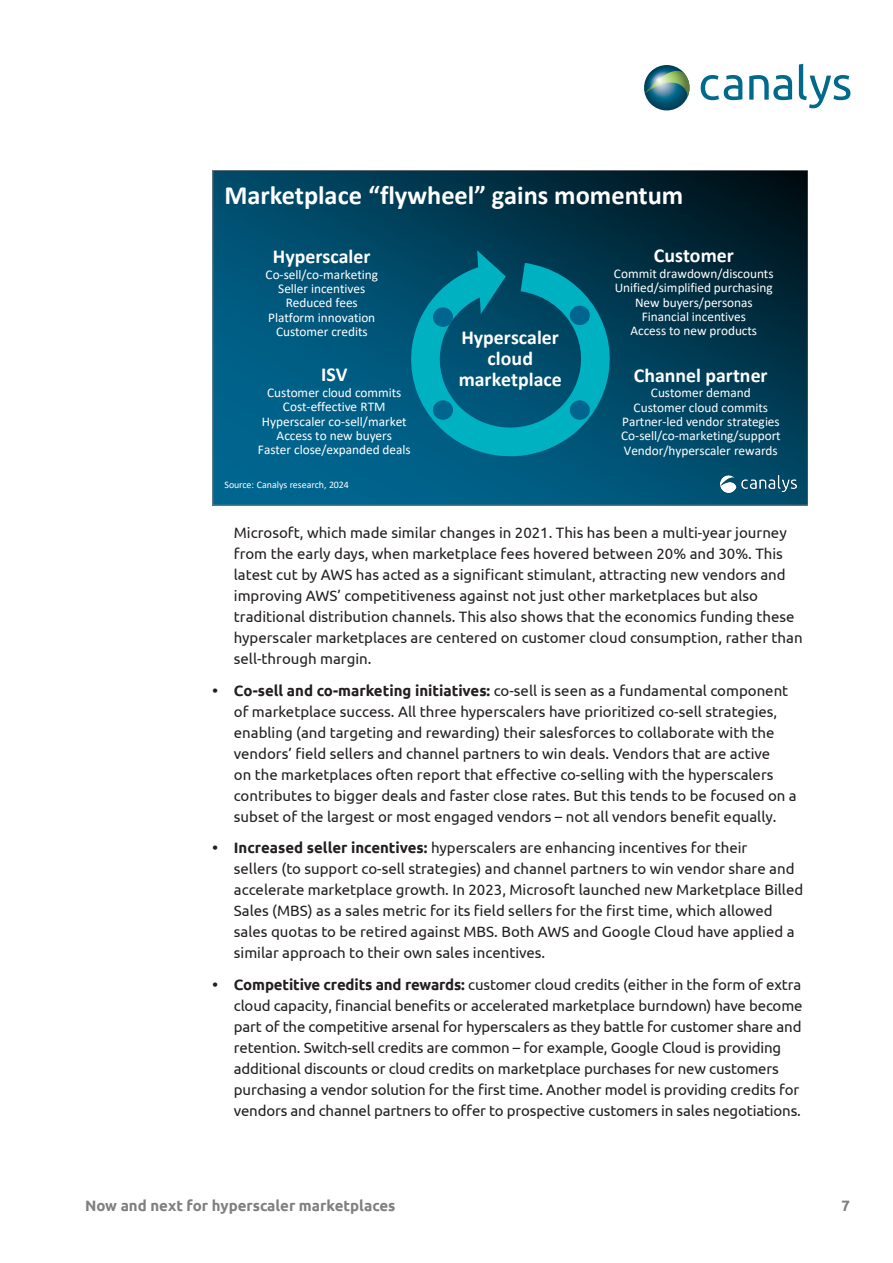
<style>
.page{position:relative;width:893px;height:1263px;background:#fff}
.page>*{position:absolute;margin:0;border:0;box-sizing:border-box;transform-origin:0 0}
.t1{font:700 26.4px "Calibri";color:#fff}
.t2{font:700 19.8px/21.5px "Calibri";color:#fff;text-align:center}
.t3{font:15px/21px "Ubuntu";color:#231f20}
.t4{font:700 15px "Ubuntu";color:#7f8080}
.t5{font:13.35px/14.2px "Calibri";letter-spacing:-.005em;color:#fff;text-align:center}
.t6{font:9.9px "Calibri";letter-spacing:-.005em;color:#fff}
.s1{font-weight:700}
</style>
<div class="page">
<svg style="left:644px;top:65px;width:46px;height:46px"></svg>
<svg style="left:701px;top:75px;width:41px;height:25px"></svg>
<svg style="left:749px;top:75px;width:43px;height:25px"></svg>
<svg style="left:799px;top:64px;width:51px;height:44px"></svg>
<svg style="left:215px;top:172px;width:591px;height:331px;background:#004561"></svg>
<img style="left:720px;top:475px;width:76px;height:17px">
<svg style="left:396px;top:243px;width:228px;height:228px;background:#006783"></svg>
<div style="left:433px;top:307px;width:20px;height:20px;background:#006690;border-radius:50%"></div>
<div style="left:570px;top:306px;width:20px;height:19px;background:#006690;border-radius:50%"></div>
<div style="left:433px;top:400px;width:20px;height:20px;background:#006690;border-radius:50%"></div>
<div style="left:570px;top:400px;width:20px;height:20px;background:#006690;border-radius:50%"></div>
<p class="t1" style="left:224px;top:177px;width:460px">Marketplace “flywheel” gains momentum</p>
<p class="t2" style="left:273px;top:245px;width:99px">Hyperscaler</p>
<p class="t5" style="left:266px;top:267px;width:114px">Co-sell/co-marketing<br>Seller incentives<br>Reduced fees<br>Platform innovation<br>Customer credits</p>
<p class="t2" style="left:321px;top:363px;width:28px">ISV</p>
<p class="t5" style="left:258px;top:385px;width:154px">Customer cloud commits<br>Cost-effective RTM<br>Hyperscaler co-sell/market<br>Access to new buyers<br>Faster close/expanded deals</p>
<p class="t6" style="left:224px;top:478px;width:126px">Source: Canalys research, 2024</p>
<p class="t2" style="left:459px;top:326px;width:105px">Hyperscaler cloud marketplace</p>
<p class="t2" style="left:654px;top:245px;width:81px">Customer</p>
<p class="t5" style="left:614px;top:266px;width:161px">Commit drawdown/discounts<br>Unified/simplified purchasing<br>New buyers/personas<br>Financial incentives<br>Access to new products</p>
<p class="t2" style="left:634px;top:364px;width:135px">Channel partner</p>
<p class="t5" style="left:621px;top:385px;width:161px">Customer demand<br>Customer cloud commits<br>Partner-led vendor strategies<br>Co-sell/co-marketing/support<br>Vendor/hyperscaler rewards</p>
<p class="t3" style="left:234px;top:522px;width:570px">Microsoft, which made similar changes in 2021. This has been a multi-year journey from the early days, when marketplace fees hovered between 20% and 30%. This latest cut by AWS has acted as a significant stimulant, attracting new vendors and improving AWS’ competitiveness against not just other marketplaces but also traditional distribution channels. This also shows that the economics funding these hyperscaler marketplaces are centered on customer cloud consumption, rather than sell-through margin.</p>
<p class="t3" style="left:234px;top:679px;width:564px;text-indent:-21px"><span class="s1">• Co-sell and co-marketing initiatives:</span> co-sell is seen as a fundamental component of marketplace success. All three hyperscalers have prioritized co-sell strategies, enabling (and targeting and rewarding) their salesforces to collaborate with the vendors’ field sellers and channel partners to win deals. Vendors that are active<br>on the marketplaces often report that effective co-selling with the hyperscalers contributes to bigger deals and faster close rates. But this tends to be focused on a subset of the largest or most engaged vendors – not all vendors benefit equally.</p>
<p class="t3" style="left:234px;top:837px;width:571px;text-indent:-21px"><span class="s1">• Increased seller incentives:</span> hyperscalers are enhancing incentives for their<br>sellers (to support co-sell strategies) and channel partners to win vendor share and accelerate marketplace growth. In 2023, Microsoft launched new Marketplace Billed Sales (MBS) as a sales metric for its field sellers for the first time, which allowed sales quotas to be retired against MBS. Both AWS and Google Cloud have applied a similar approach to their own sales incentives.</p>
<p class="t3" style="left:234px;top:973px;width:570px;text-indent:-21px"><span class="s1">• Competitive credits and rewards:</span> customer cloud credits (either in the form of extra cloud capacity, financial benefits or accelerated marketplace burndown) have become part of the competitive arsenal for hyperscalers as they battle for customer share and retention. Switch-sell credits are common – for example, Google Cloud is providing additional discounts or cloud credits on marketplace purchases for new customers purchasing a vendor solution for the first time. Another model is providing credits for vendors and channel partners to offer to prospective customers in sales negotiations.</p>
<p class="t4" style="left:85px;top:1196px;width:312px">Now and next for hyperscaler marketplaces</p>
<p class="t4" style="left:842px;top:1196px;width:10px">7</p>
</div>
